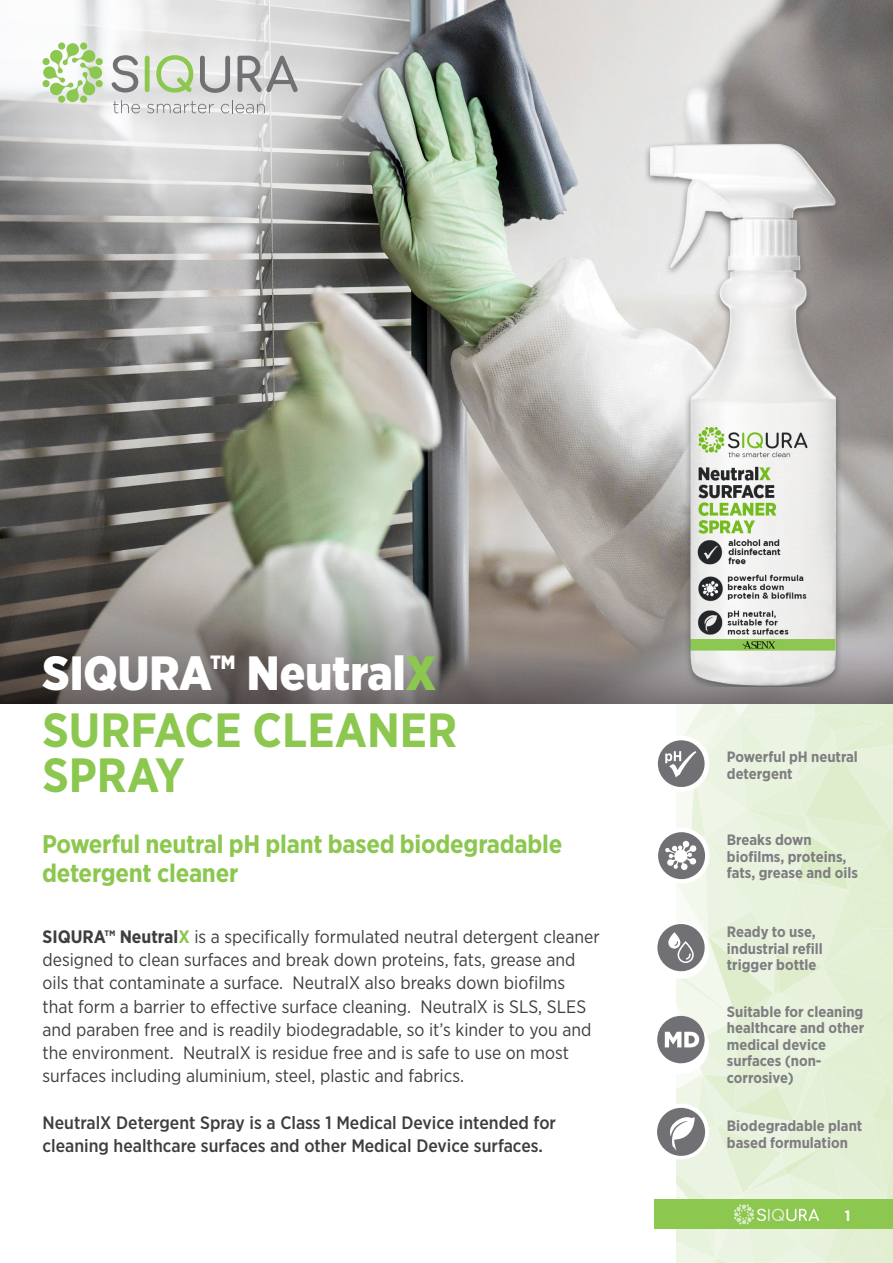
<style>
.page{position:relative;width:893px;height:1263px;background:#fff}
.page>*{position:absolute;margin:0;border:0;box-sizing:border-box;transform-origin:0 0}
.t1{font:700 48px/45px "Gotham Narrow";color:#8cc74f}
.t2{font:900 48px "Gotham Narrow";color:#fff}
.t3{font:700 25.5px/28.2px "Gotham Narrow";letter-spacing:-.01em;color:#8cc74f}
.t4{font:900 19.2px "Gotham Narrow";color:#fff}
.t5{font:18px/23.2px "Gotham Narrow";color:#3e3e3f}
.t6{font:500 18px/23.2px "Gotham Narrow";color:#3e3e3f}
.t7{font:700 15px/16.5px "Gotham Narrow";color:#7e7d81}
.t8{font:700 15px "Gotham Narrow";color:#fff}
.s1{color:#8cc74f}
.s2{font-weight:700}
.s3{font-weight:700;color:#8cc74f}
</style>
<div class="page">
<img style="left:0;top:0;width:893px;height:565px">
<svg style="left:0;top:565px;width:893px;height:139px;background:#86817d"></svg>
<svg style="left:0;top:0;width:446px;height:269px;background:#b5b8b4"></svg>
<svg style="left:42px;top:42px;width:61px;height:61px"></svg>
<svg style="left:112px;top:55px;width:26px;height:38px"></svg>
<svg style="left:145px;top:56px;width:5px;height:36px"></svg>
<svg style="left:156px;top:55px;width:37px;height:38px"></svg>
<svg style="left:200px;top:56px;width:30px;height:37px"></svg>
<svg style="left:237px;top:56px;width:61px;height:36px;background:#b3b3b5"></svg>
<svg style="left:113px;top:100px;width:27px;height:13px"></svg>
<svg style="left:147px;top:101px;width:67px;height:12px"></svg>
<svg style="left:221px;top:100px;width:44px;height:13px"></svg>
<svg style="left:657px;top:687px;width:236px;height:576px;background:#dbe6ce"></svg>
<img style="left:617px;top:142px;width:251px;height:544px">
<p class="t2" style="left:43px;top:641px;width:171px">SIQURA</p>
<p class="t4" style="left:210px;top:649px;width:27px">TM</p>
<p class="t2" style="left:247px;top:641px;width:191px">Neutral<span class="s1">X</span></p>
<p class="t1" style="left:43px;top:708px;width:416px">SURFACE CLEANER<br>SPRAY</p>
<p class="t3" style="left:42px;top:830px;width:522px">Powerful neutral pH plant based biodegradable detergent cleaner</p>
<p class="t5" style="left:43px;top:924px;width:559px"><span class="s2">SIQURA™ Neutral</span><span class="s3">X</span> is a specifically formulated neutral detergent cleaner designed to clean surfaces and break down proteins, fats, grease and oils that contaminate a surface. NeutralX also breaks down biofilms that form a barrier to effective surface cleaning. NeutralX is SLS, SLES and paraben free and is readily biodegradable, so it’s kinder to you and the environment. NeutralX is residue free and is safe to use on most surfaces including aluminium, steel, plastic and fabrics.</p>
<p class="t6" style="left:43px;top:1111px;width:515px">NeutralX Detergent Spray is a Class 1 Medical Device intended for cleaning healthcare surfaces and other Medical Device surfaces.</p>
<p class="t7" style="left:727px;top:748px;width:133px">Powerful pH neutral detergent</p>
<p class="t7" style="left:727px;top:832px;width:133px">Breaks down biofilms, proteins, fats, grease and oils</p>
<p class="t7" style="left:727px;top:924px;width:98px">Ready to use, industrial refill trigger bottle</p>
<p class="t7" style="left:727px;top:1003px;width:139px">Suitable for cleaning healthcare and other medical device surfaces (non&shy;corrosive)</p>
<p class="t7" style="left:727px;top:1117px;width:137px">Biodegradable plant based formulation</p>
<p class="t8" style="left:845px;top:1205px;width:7px">1</p>
</div>
